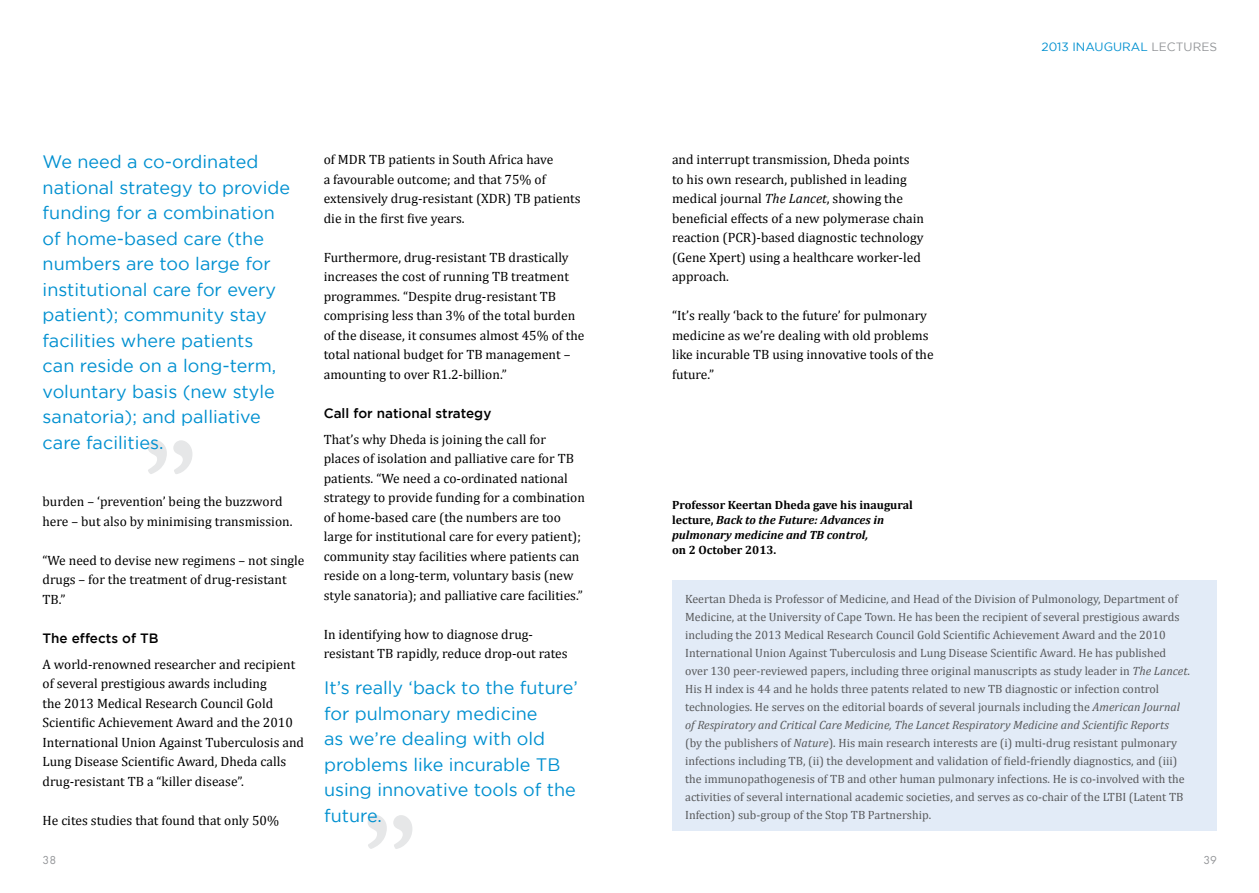
<style>
.page{position:relative;width:1259px;height:893px;background:#fff}
.page>*{position:absolute;margin:0;border:0;box-sizing:border-box;transform-origin:0 0}
.t1{font:700 108px "Garamond";color:#e6e7e8}
.t2{font:18px/25.5px "Gotham";color:#0090d0}
.t3{font:13.5px/19.5px "Cambria";color:#000}
.t4{font:500 13.5px "Gotham";color:#000}
.t5{font:12px/18px "Cambria";color:#58595b}
.t6{font:italic 700 12px/15px "Cambria";color:#000}
.t7{font:700 12px "Cambria";color:#000}
.t8{font:12px "Gotham";color:#0090d0}
.t9{font:12px "Gotham";color:#939598}
.t10{font:12px "Futura T";color:#939598}
.s1{font-style:italic}
.s2{font-style:normal}
</style>
<div class="page">
<div style="left:672px;top:581px;width:544px;height:250px;background:#e2ebf7"></div>
<p class="t2" style="left:43px;top:149px;width:249px">We need a co-ordinated national strategy to provide funding for a combination of home-based care (the numbers are too large for institutional care for every patient); community stay facilities where patients<br>can reside on a long-term, voluntary basis (new style sanatoria); and palliative care facilities.</p>
<h1 class="t1" style="left:197px;top:504px;width:54px;rotate:-180deg">“</h1>
<p class="t3" style="left:43px;top:492px;width:251px">burden – ‘prevention’ being the buzzword here – but also by minimising transmission.</p>
<p class="t3" style="left:43px;top:550px;width:263px">“We need to devise new regimens – not single drugs – for the treatment of drug-resistant<br>TB.”</p>
<p class="t4" style="left:43px;top:630px;width:118px">The effects of TB</p>
<p class="t3" style="left:43px;top:654px;width:263px">A world-renowned researcher and recipient of several prestigious awards including<br>the 2013 Medical Research Council Gold Scientific Achievement Award and the 2010<br>International Union Against Tuberculosis and Lung Disease Scientific Award, Dheda calls drug-resistant TB a “killer disease”.</p>
<p class="t3" style="left:43px;top:810px;width:238px">He cites studies that found that only 50%</p>
<p class="t3" style="left:324px;top:150px;width:258px">of MDR TB patients in South Africa have<br>a favourable outcome; and that 75% of extensively drug-resistant (XDR) TB patients die in the first five years.</p>
<p class="t3" style="left:324px;top:247px;width:262px">Furthermore, drug-resistant TB drastically increases the cost of running TB treatment programmes. “Despite drug-resistant TB comprising less than 3% of the total burden of the disease, it consumes almost 45% of the total national budget for TB management – amounting to over R1.2-billion.”</p>
<p class="t4" style="left:324px;top:405px;width:169px">Call for national strategy</p>
<p class="t3" style="left:324px;top:429px;width:263px">That’s why Dheda is joining the call for places of isolation and palliative care for TB patients. “We need a co-ordinated national strategy to provide funding for a combination of home-based care (the numbers are too large for institutional care for every patient); community stay facilities where patients can reside on a long-term, voluntary basis (new style sanatoria); and palliative care facilities.”</p>
<p class="t3" style="left:324px;top:624px;width:245px">In identifying how to diagnose drug&shy;resistant TB rapidly, reduce drop-out rates</p>
<h2 class="t2" style="left:324px;top:675px;width:255px">It’s really ‘back to the future’ for pulmonary medicine<br>as we’re dealing with old problems like incurable TB using innovative tools of the future.</h2>
<h1 class="t1" style="left:417px;top:878px;width:54px;rotate:-180deg">“</h1>
<p class="t3" style="left:672px;top:150px;width:253px">and interrupt transmission, Dheda points to his own research, published in leading medical journal <span class="s1">The Lancet</span>, showing the beneficial effects of a new polymerase chain reaction (PCR)-based diagnostic technology (Gene Xpert) using a healthcare worker-led approach.</p>
<p class="t3" style="left:672px;top:306px;width:263px">“It’s really ‘back to the future’ for pulmonary medicine as we’re dealing with old problems like incurable TB using innovative tools of the future.”</p>
<p class="t6" style="left:672px;top:497px;width:242px"><span class="s2">Professor Keertan Dheda gave his inaugural lecture,</span> Back to the Future: Advances in pulmonary medicine and TB control,</p>
<p class="t7" style="left:672px;top:541px;width:106px">on 2 October 2013.</p>
<p class="t8" style="left:1041px;top:40px;width:90px">2013 Inaugural</p>
<p class="t9" style="left:1151px;top:40px;width:67px">lectureS</p>
<p class="t5" style="left:685px;top:589px;width:506px">Keertan Dheda is Professor of Medicine, and Head of the Division of Pulmonology, Department of Medicine, at the University of Cape Town. He has been the recipient of several prestigious awards including the 2013 Medical Research Council Gold Scientific Achievement Award and the 2010<br>International Union Against Tuberculosis and Lung Disease Scientific Award. He has published over 130 peer-reviewed papers, including three original manuscripts as study leader in <span class="s1">The Lancet</span>.<br>His H index is 44 and he holds three patents related to new TB diagnostic or infection control technologies. He serves on the editorial boards of several journals including the <span class="s1">American Journal of Respiratory and Critical Care Medicine, The Lancet Respiratory Medicine and Scientific Reports<br></span>(by the publishers of <span class="s1">Nature</span>). His main research interests are (i) multi-drug resistant pulmonary infections including TB, (ii) the development and validation of field-friendly diagnostics, and (iii) the immunopathogenesis of TB and other human pulmonary infections. He is co-involved with the activities of several international academic societies, and serves as co-chair of the LTBI (Latent TB Infection) sub-group of the Stop TB Partnership.</p>
<p class="t10" style="left:43px;top:853px;width:15px">38</p>
<p class="t10" style="left:1203px;top:853px;width:15px">39</p>
</div>
